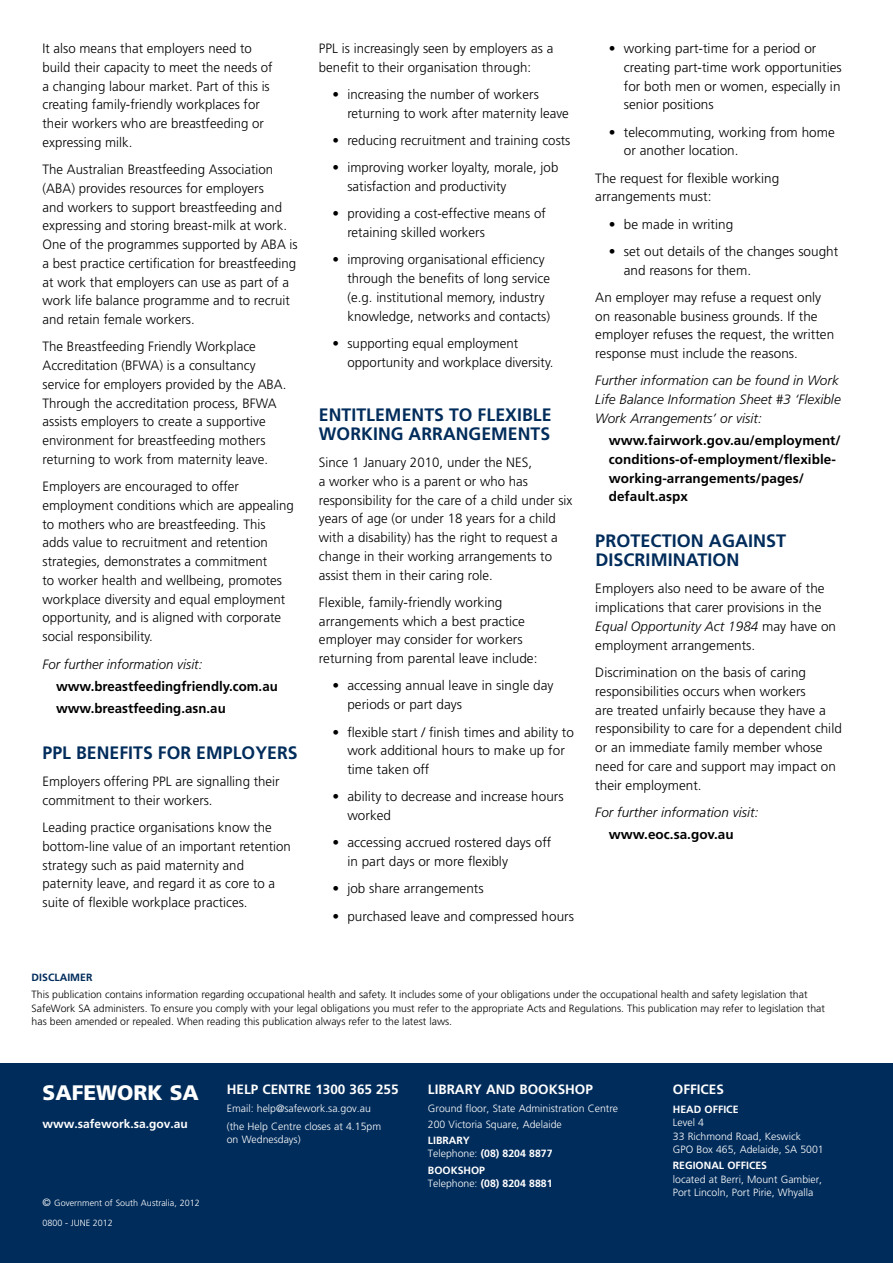
<style>
.page{position:relative;width:893px;height:1263px;background:#fff}
.page>*{position:absolute;margin:0;border:0;box-sizing:border-box;transform-origin:0 0}
.t1{font:900 21px "Frutiger";color:#fff}
.t2{font:700 18px "Frutiger";letter-spacing:.005em;color:#002c5b}
.t3{font:300 13.5px/18.8px "Frutiger";letter-spacing:.005em;color:#000}
.t4{font:700 13.5px/18.8px "Frutiger";letter-spacing:.005em;color:#000}
.t5{font:italic 300 13.5px/18.8px "Frutiger";letter-spacing:.005em;color:#000}
.t6{font:700 13.5px "Frutiger";color:#fff}
.t7{font:700 12px "Frutiger";color:#fff}
.t8{font:300 10.5px/13.5px "Frutiger";letter-spacing:.005em;color:#000}
.t9{font:300 10.5px/13.5px "Frutiger";color:#fff}
.t10{font:700 10.5px/13.5px "Frutiger";color:#fff}
.t11{font:700 10.5px "Frutiger";color:#002c5b}
.t12{font:300 9px "Frutiger";color:#fff}
.s1{font-style:italic}
.s2{font-size:10.5px}
.s3{font-weight:300}
</style>
<div class="page">
<div style="left:0;top:1063px;width:893px;height:200px;background:#002c5b"></div>
<p class="t3" style="left:43px;top:39px;width:232px">It also means that employers need to build their capacity to meet the needs of a changing labour market. Part of this is creating family-friendly workplaces for their workers who are breastfeeding or expressing milk.</p>
<p class="t3" style="left:43px;top:160px;width:257px">The Australian Breastfeeding Association (ABA) provides resources for employers<br>and workers to support breastfeeding and expressing and storing breast-milk at work.<br>One of the programmes supported by ABA is a best practice certification for breastfeeding at work that employers can use as part of a work life balance programme and to recruit and retain female workers.</p>
<p class="t3" style="left:43px;top:337px;width:245px">The Breastfeeding Friendly Workplace Accreditation (BFWA) is a consultancy service for employers provided by the ABA.<br>Through the accreditation process, BFWA assists employers to create a supportive environment for breastfeeding mothers returning to work from maternity leave.</p>
<p class="t3" style="left:43px;top:477px;width:253px">Employers are encouraged to offer employment conditions which are appealing to mothers who are breastfeeding. This adds value to recruitment and retention strategies, demonstrates a commitment<br>to worker health and wellbeing, promotes workplace diversity and equal employment opportunity, and is aligned with corporate social responsibility.</p>
<p class="t5" style="left:43px;top:654px;width:161px">For further information visit:</p>
<p class="t4" style="left:56px;top:675px;width:223px;line-height:22px">www.breastfeedingfriendly.com.au www.breastfeeding.asn.au</p>
<h2 class="t2" style="left:43px;top:742px;width:11px">PPL</h2>
<h2 class="t2" style="left:76px;top:742px;width:21px">BENEFI</h2>
<h2 class="t2" style="left:133px;top:742px;width:37px">TS FOR</h2>
<h2 class="t2" style="left:196px;top:742px;width:13px">EMPLO</h2>
<h2 class="t2" style="left:255px;top:742px;width:23px">YERS</h2>
<p class="t3" style="left:43px;top:772px;width:239px">Employers offering PPL are signalling their commitment to their workers.</p>
<p class="t3" style="left:43px;top:818px;width:250px">Leading practice organisations know the bottom-line value of an important retention strategy such as paid maternity and paternity leave, and regard it as core to a suite of flexible workplace practices.</p>
<p class="t3" style="left:319px;top:39px;width:236px">PPL is increasingly seen by employers as a benefit to their organisation through:</p>
<p class="t3" style="left:347px;top:85px;width:223px;text-indent:-15px">• increasing the number of workers returning to work after maternity leave</p>
<p class="t3" style="left:332px;top:131px;width:240px">• reducing recruitment and training costs</p>
<p class="t3" style="left:347px;top:158px;width:212px;text-indent:-15px">• improving worker loyalty, morale, job satisfaction and productivity</p>
<p class="t3" style="left:347px;top:204px;width:200px;text-indent:-15px">• providing a cost-effective means of retaining skilled workers</p>
<p class="t3" style="left:347px;top:250px;width:204px;text-indent:-15px">• improving organisational efficiency through the benefits of long service (e.g. institutional memory, industry knowledge, networks and contacts)</p>
<p class="t3" style="left:347px;top:334px;width:207px;text-indent:-15px">• supporting equal employment opportunity and workplace diversity.</p>
<h2 class="t2" style="left:319px;top:404px;width:60px">ENTITLEMEN</h2>
<h2 class="t2" style="left:424px;top:404px;width:63px">TS TO FLEXI</h2>
<h2 class="t2" style="left:522px;top:404px;width:20px">BLE</h2>
<h2 class="t2" style="left:319px;top:423px;width:30px">WORKING</h2>
<h2 class="t2" style="left:409px;top:423px;width:14px">ARRANGEMEN</h2>
<h2 class="t2" style="left:531px;top:423px;width:19px">TS</h2>
<p class="t3" style="left:319px;top:453px;width:255px">Since 1 January 2010, under the NES,<br>a worker who is a parent or who has responsibility for the care of a child under six years of age (or under 18 years for a child with a disability) has the right to request a change in their working arrangements to assist them in their caring role.</p>
<p class="t3" style="left:319px;top:593px;width:220px">Flexible, family-friendly working arrangements which a best practice employer may consider for workers returning from parental leave include:</p>
<p class="t3" style="left:347px;top:676px;width:208px;text-indent:-15px">• accessing annual leave in single day periods or part days</p>
<p class="t3" style="left:347px;top:722px;width:228px;text-indent:-15px">• flexible start / finish times and ability to work additional hours to make up for time taken off</p>
<p class="t3" style="left:347px;top:787px;width:218px;text-indent:-15px">• ability to decrease and increase hours worked</p>
<p class="t3" style="left:347px;top:833px;width:205px;text-indent:-15px">• accessing accrued rostered days off in part days or more flexibly</p>
<p class="t3" style="left:332px;top:879px;width:153px">• job share arrangements</p>
<p class="t3" style="left:332px;top:906px;width:243px">• purchased leave and compressed hours</p>
<p class="t3" style="left:624px;top:39px;width:219px;text-indent:-15px">• working part-time for a period or creating part-time work opportunities for both men or women, especially in senior positions</p>
<p class="t3" style="left:624px;top:123px;width:213px;text-indent:-15px">• telecommuting, working from home or another location.</p>
<p class="t3" style="left:595px;top:169px;width:186px">The request for flexible working arrangements must:</p>
<p class="t3" style="left:609px;top:215px;width:126px">• be made in writing</p>
<p class="t3" style="left:624px;top:242px;width:216px;text-indent:-15px">• set out details of the changes sought and reasons for them.</p>
<p class="t3" style="left:595px;top:288px;width:240px">An employer may refuse a request only on reasonable business grounds. If the employer refuses the request, the written response must include the reasons.</p>
<p class="t5" style="left:595px;top:371px;width:247px">Further information can be found in Work<br>Life Balance Information Sheet #3 ‘Flexible<br>Work Arrangements’ or visit:</p>
<p class="t4" style="left:609px;top:431px;width:234px">www.fairwork.gov.au/employment/ conditions-of-employment/flexible&shy;working-arrangements/pages/ default.aspx</p>
<h2 class="t2" style="left:595px;top:531px;width:13px">PRO</h2>
<h2 class="t2" style="left:630px;top:531px;width:53px">TECTION</h2>
<h2 class="t2" style="left:709px;top:531px;width:13px">AGAINS</h2>
<h2 class="t2" style="left:776px;top:531px;width:12px">T</h2>
<h2 class="t2" style="left:595px;top:549px;width:24px">DISCRIMINA</h2>
<h2 class="t2" style="left:697px;top:549px;width:21px">TION</h2>
<p class="t3" style="left:595px;top:579px;width:242px">Employers also need to be aware of the implications that carer provisions in the <span class="s1">Equal Opportunity Act 1984</span> may have on employment arrangements.</p>
<p class="t3" style="left:595px;top:663px;width:248px">Discrimination on the basis of caring responsibilities occurs when workers<br>are treated unfairly because they have a responsibility to care for a dependent child or an immediate family member whose need for care and support may impact on their employment.</p>
<p class="t5" style="left:595px;top:803px;width:165px">For further information visit:</p>
<p class="t4" style="left:609px;top:824px;width:126px">www.eoc.sa.gov.au</p>
<p class="t11" style="left:32px;top:971px;width:15px">DISCLAIMER</p>
<p class="t8" style="left:32px;top:988px;width:795px">This publication contains information regarding occupational health and safety. It includes some of your obligations under the occupational health and safety legislation that<br>SafeWork SA administers. To ensure you comply with your legal obligations you must refer to the appropriate Acts and Regulations. This publication may refer to legislation that has been amended or repealed. When reading this publication always refer to the latest laws.</p>
<h1 class="t1" style="left:43px;top:1080px;width:158px">SAFEWORK SA</h1>
<p class="t7" style="left:43px;top:1117px;width:147px">www.safework.sa.gov.au</p>
<p class="t12" style="left:43px;top:1198px;width:159px"><span class="s2">©</span> Government of South Australia, 2012</p>
<p class="t12" style="left:43px;top:1218px;width:72px">0800 - JUNE 2012</p>
<p class="t6" style="left:227px;top:1081px;width:9px">HELP</p>
<p class="t6" style="left:262px;top:1081px;width:9px">CEN</p>
<p class="t6" style="left:288px;top:1081px;width:112px">TRE 1300 365 255</p>
<p class="t9" style="left:227px;top:1099px;width:156px;line-height:17.7px">Email: help@safework.sa.gov.au (the Help Centre closes at 4.15pm</p>
<p class="t9" style="left:227px;top:1133px;width:75px">on Wednesdays)</p>
<p class="t6" style="left:428px;top:1081px;width:29px">LIBRAR</p>
<p class="t6" style="left:473px;top:1081px;width:65px">Y AN D BOOKSHOP</p>
<p class="t9" style="left:428px;top:1100px;width:192px;line-height:15.6px">Ground floor, State Administration Centre<br>200 Victoria Square, Adelaide</p>
<p class="t10" style="left:428px;top:1133px;width:23px">LIBRAR</p>
<p class="t10" style="left:428px;top:1133px;width:126px;text-indent:35px">Y<br><span class="s3">Telephone:</span> (08) 8204 8877</p>
<p class="t10" style="left:428px;top:1163px;width:126px">BOOKSHOP<br><span class="s3">Telephone:</span> (08) 8204 8881</p>
<p class="t6" style="left:673px;top:1081px;width:9px">OFFICES</p>
<p class="t10" style="left:673px;top:1102px;width:8px">HEA</p>
<p class="t10" style="left:694px;top:1102px;width:18px">D OFFICE</p>
<p class="t9" style="left:673px;top:1116px;width:152px">Level 4<br>33 Richmond Road, Keswick<br>GPO Box 465, Adelaide, SA 5001</p>
<p class="t10" style="left:673px;top:1159px;width:96px">regional offices</p>
<p class="t9" style="left:673px;top:1172px;width:151px">located at Berri, Mount Gambier,<br>Port Lincoln, Port Pirie, Whyalla</p>
</div>
